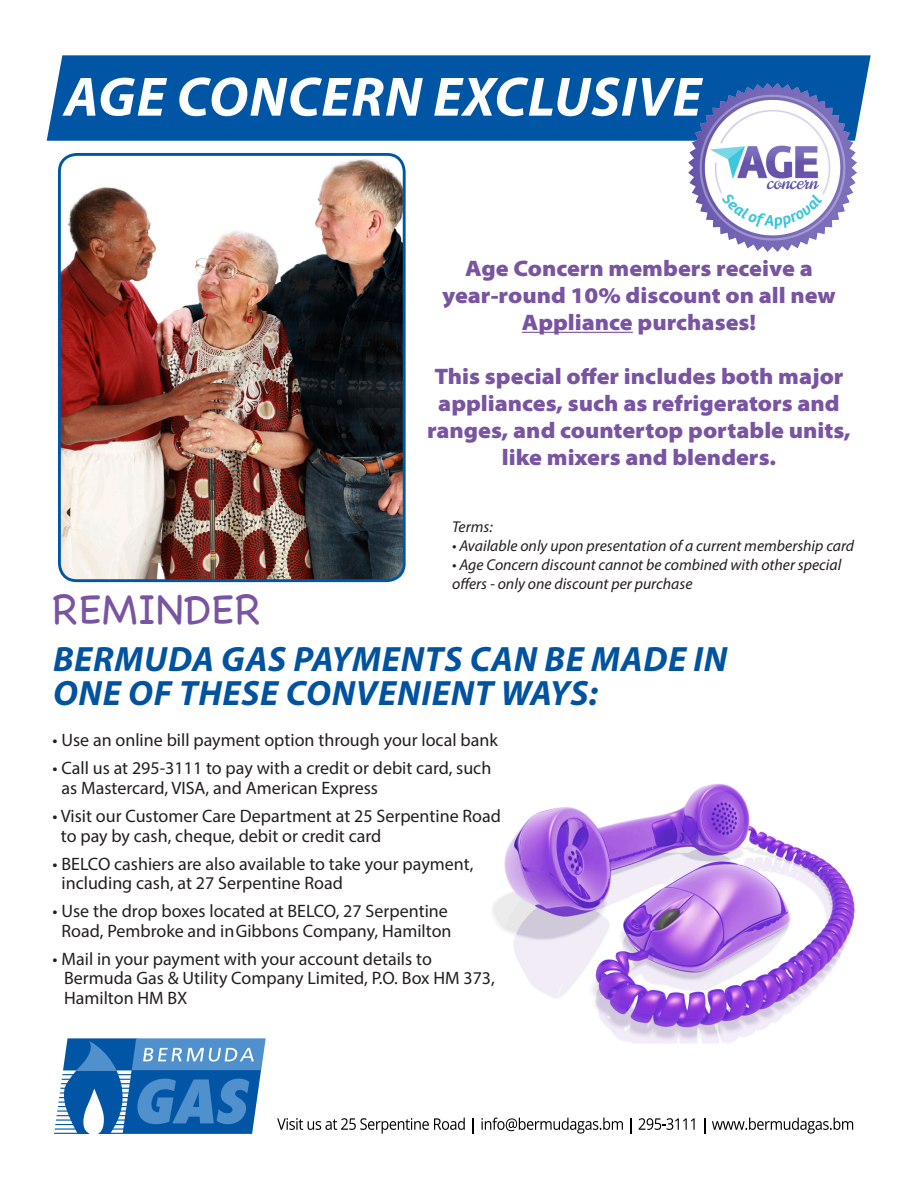
<style>
.page{position:relative;width:918px;height:1188px;background:#fff}
.page>*{position:absolute;margin:0;border:0;box-sizing:border-box;transform-origin:0 0}
.t1{font:italic 700 55.8px "Myriad Pro";letter-spacing:.02em;color:#fff}
.t2{font:42.6px "Chalkboard";color:#7954a2}
.t3{font:italic 700 35.25px/34.5px "Myriad Pro";letter-spacing:.02em;color:#0153a0}
.t4{font:900 semi-expanded 22.5px/27px "Myriad Pro";color:#7954a2;text-align:center}
.t5{font:18px/19.5px "Myriad Pro";color:#231f20}
.t6{font:italic 15.75px/18.9px "Myriad Pro";color:#231f20}
</style>
<div class="page">
<img style="left:59px;top:157px;width:343px;height:424px">
<div style="left:58px;top:153px;width:348px;height:429px;border:3px solid #0155a5;border-radius:17px"></div>
<img style="left:492px;top:783px;width:363px;height:261px">
<div style="left:46px;top:55px;width:825px;height:86px;background:#0155a5"></div>
<svg style="left:277px;top:1118px;width:188px;height:16px"></svg>
<svg style="left:473px;top:1118px;width:1px;height:16px"></svg>
<svg style="left:481px;top:1118px;width:142px;height:16px"></svg>
<svg style="left:631px;top:1118px;width:1px;height:16px"></svg>
<svg style="left:639px;top:1118px;width:56px;height:12px"></svg>
<svg style="left:704px;top:1118px;width:1px;height:16px"></svg>
<svg style="left:712px;top:1118px;width:141px;height:16px"></svg>
<hr style="left:55px;top:1128px;width:70px;height:2px;background:#0155a5">
<hr style="left:58px;top:1106px;width:69px;height:1px;background:#0155a5">
<hr style="left:58px;top:1102px;width:70px;height:1px;background:#0155a5">
<hr style="left:59px;top:1097px;width:70px;height:1px;background:#0155a5">
<hr style="left:54px;top:1133px;width:69px;height:1px;background:#0155a5">
<hr style="left:55px;top:1124px;width:70px;height:1px;background:#0155a5">
<hr style="left:56px;top:1120px;width:70px;height:1px;background:#0155a5">
<hr style="left:56px;top:1115px;width:70px;height:1px;background:#0155a5">
<hr style="left:57px;top:1111px;width:69px;height:1px;background:#0155a5">
<svg style="left:60px;top:1038px;width:206px;height:96px"></svg>
<hr style="left:522px;top:332px;width:111px;height:1px;background:#7954a2">
<img style="left:689px;top:83px;width:168px;height:168px">
<p class="t1" style="left:64px;top:61px;width:639px">AGE CONCERN EXCLUSIVE</p>
<p class="t2" style="left:52px;top:584px;width:211px">REMINDER</p>
<p class="t4" style="left:442px;top:255px;width:395px">Age Concern members receive a year-round 10% discount on all new<br>Appliance purchases!</p>
<p class="t4" style="left:427px;top:363px;width:425px">This special offer includes both major appliances, such as refrigerators and ranges, and countertop portable units, like mixers and blenders.</p>
<p class="t6" style="left:452px;top:517px;width:42px">Terms:</p>
<p class="t6" style="left:452px;top:536px;width:404px">• Available only upon presentation of a current membership card</p>
<p class="t6" style="left:452px;top:555px;width:391px">• Age Concern discount cannot be combined with other special offers - only one discount per purchase</p>
<p class="t3" style="left:53px;top:640px;width:676px">BERMUDA GAS PAYMENTS CAN BE MADE IN<br>ONE OF THESE CONVENIENT WAYS:</p>
<p class="t5" style="left:53px;top:730px;width:447px">• Use an online bill payment option through your local bank</p>
<p class="t5" style="left:62px;top:758px;width:431px;text-indent:-9px">• Call us at 295-3111 to pay with a credit or debit card, such as Mastercard, VISA, and American Express</p>
<p class="t5" style="left:61px;top:806px;width:442px;text-indent:-8px">• Visit our Customer Care Department at 25 Serpentine Road to pay by cash, cheque, debit or credit card</p>
<p class="t5" style="left:62px;top:854px;width:413px;text-indent:-9px">• BELCO cashiers are also available to take your payment, including cash, at 27 Serpentine Road</p>
<p class="t5" style="left:53px;top:901px;width:400px;text-align:center">• Use the drop boxes located at BELCO, 27 Serpentine<br>Road, Pembroke and in Gibbons Company, Hamilton</p>
<p class="t5" style="left:64px;top:949px;width:432px;text-indent:-11px">• Mail in your payment with your account details to<br>Bermuda Gas &amp; Utility Company Limited, P.O. Box HM 373,<br>Hamilton HM BX</p>
</div>
